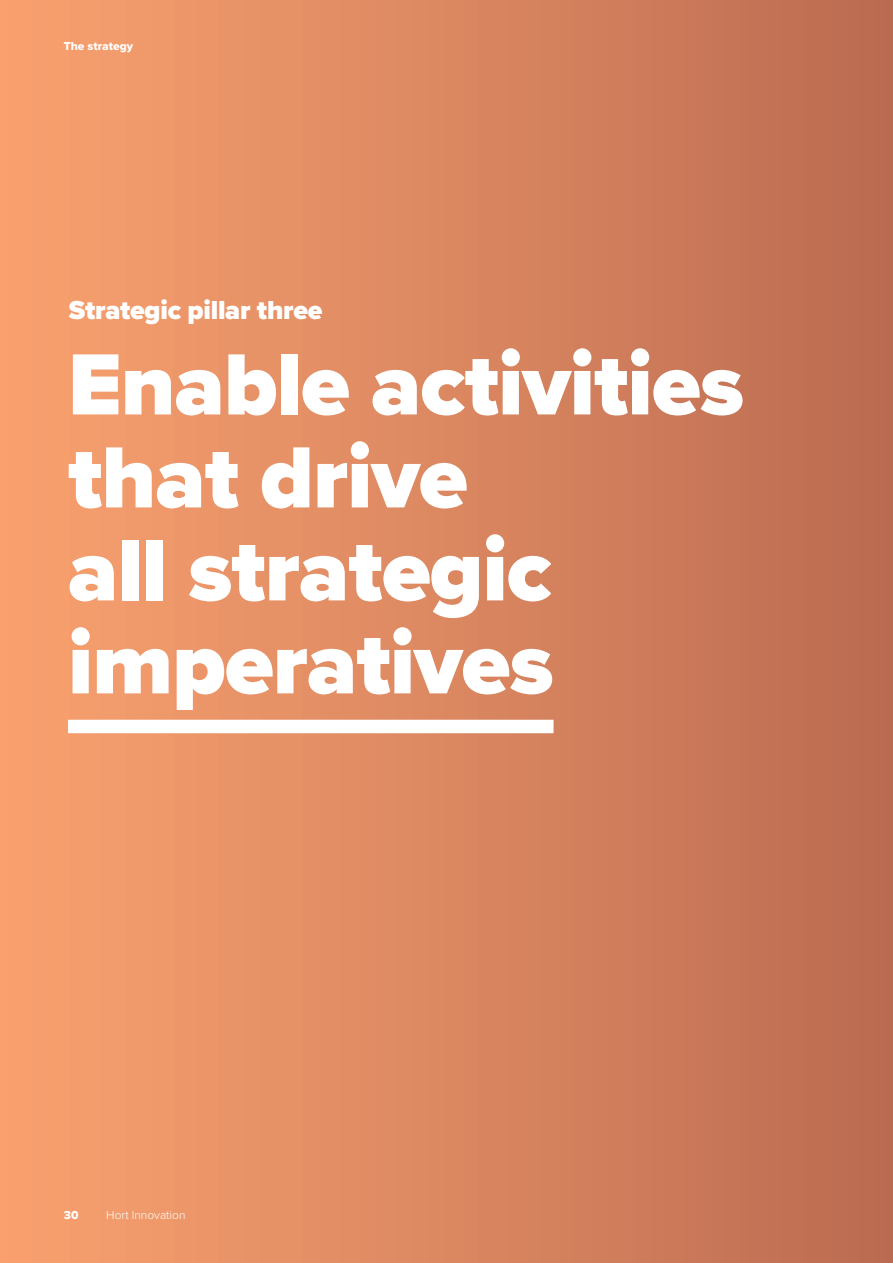
<style>
.page{position:relative;width:893px;height:1263px;background:#fff}
.page>*{position:absolute;margin:0;border:0;box-sizing:border-box;transform-origin:0 0}
.t1{font:900 90px/93px "Proxima Nova";letter-spacing:-.01em;color:#fff}
.t2{font:900 27px "Proxima Nova";letter-spacing:-.01em;color:#fff}
.t3{font:300 12px "Proxima Nova";color:#fff}
.t4{font:12px "Proxima Nova Extrabld";color:#fff}
</style>
<div class="page">
<div style="left:0;top:0;width:893px;height:1263px;background:linear-gradient(to right,#faa26f,#bb6c51)"></div>
<div style="left:68px;top:720px;width:485px;height:13px;background:#fff"></div>
<p class="t4" style="left:64px;top:37px;width:71px">The strategy</p>
<p class="t2" style="left:69px;top:290px;width:255px">Strategic pillar three</p>
<p class="t1" style="left:68px;top:337px;width:677px">Enable activities that drive<br>all strategic imperatives</p>
<p class="t4" style="left:64px;top:1206px;width:16px">30</p>
<p class="t3" style="left:106px;top:1206px;width:81px">Hort Innovation</p>
</div>
